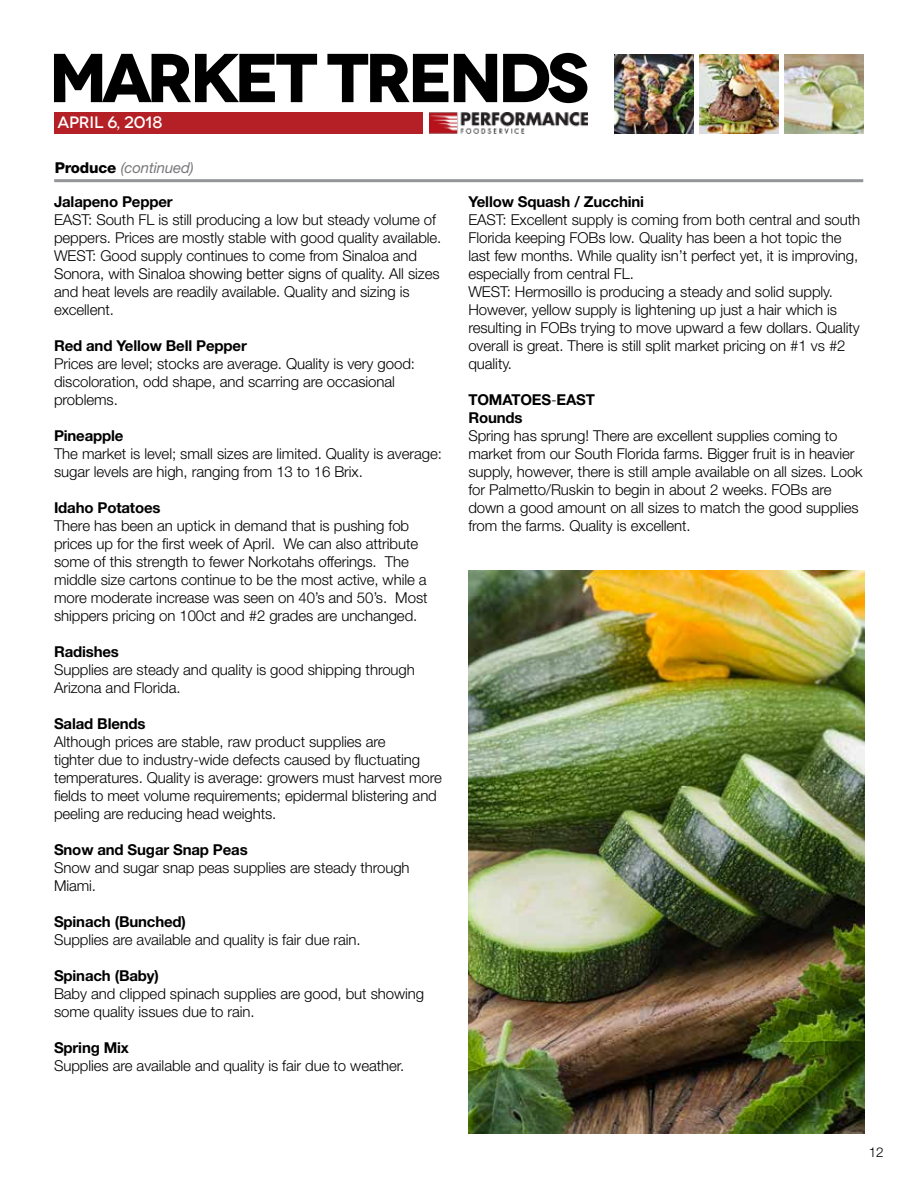
<style>
.page{position:relative;width:918px;height:1188px;background:#fff}
.page>*{position:absolute;margin:0;border:0;box-sizing:border-box;transform-origin:0 0}
.t1{font:700 69px "Novecentowide";letter-spacing:-.07em;color:#000}
.t2{font:500 16.5px "Novecentowide";letter-spacing:-.01em;color:#fff}
.t3{font:300 15px/18px "Helvetica Neue LT Std";letter-spacing:-.005em;color:#000}
.t4{font:700 15px/18px "Helvetica Neue LT Std";letter-spacing:-.01em;color:#000}
.t5{font:italic 15px "Helvetica Neue LT Std";letter-spacing:-.01em;color:#77787b}
.t6{font:300 13.5px "Helvetica Neue LT Std";color:#000}
.s1{font-weight:800;font-style:normal;color:#000}
.s2{font-weight:300}
</style>
<div class="page">
<div style="left:55px;top:112px;width:368px;height:21px;background:#b42025"></div>
<img style="left:430px;top:112px;width:158px;height:21px">
<img style="left:614px;top:54px;width:80px;height:79px">
<img style="left:785px;top:54px;width:79px;height:79px">
<img style="left:699px;top:54px;width:80px;height:79px">
<hr style="left:54px;top:179px;width:809px;height:3px;background:#939598">
<img style="left:469px;top:570px;width:396px;height:564px">
<h1 class="t1" style="left:49px;top:35px;width:542px">MARKET TRENDS</h1>
<p class="t2" style="left:58px;top:113px;width:106px">April 6, 2018</p>
<p class="t5" style="left:55px;top:158px;width:141px"><span class="s1">Produce</span> (continued)</p>
<p class="t4" style="left:54px;top:192px;width:120px">Jalapeno Pepper</p>
<p class="t3" style="left:54px;top:210px;width:389px">EAST: South FL is still producing a low but steady volume of peppers. Prices are mostly stable with good quality available.<br>WEST: Good supply continues to come from Sinaloa and Sonora, with Sinaloa showing better signs of quality. All sizes and heat levels are readily available. Quality and sizing is excellent.</p>
<p class="t4" style="left:54px;top:336px;width:194px">Red and Yellow Bell Pepper</p>
<p class="t3" style="left:54px;top:354px;width:363px">Prices are level; stocks are average. Quality is very good: discoloration, odd shape, and scarring are occasional problems.</p>
<p class="t4" style="left:54px;top:426px;width:71px">Pineapple</p>
<p class="t3" style="left:54px;top:444px;width:390px">The market is level; small sizes are limited. Quality is average: sugar levels are high, ranging from 13 to 16 Brix.</p>
<p class="t4" style="left:54px;top:498px;width:108px">Idaho Potatoes</p>
<p class="t3" style="left:54px;top:516px;width:375px">There has been an uptick in demand that is pushing fob prices up for the first week of April. We can also attribute some of this strength to fewer Norkotahs offerings. The middle size cartons continue to be the most active, while a more moderate increase was seen on 40’s and 50’s. Most shippers pricing on 100ct and #2 grades are unchanged.</p>
<p class="t4" style="left:54px;top:642px;width:67px">Radishes</p>
<p class="t3" style="left:54px;top:660px;width:362px">Supplies are steady and quality is good shipping through<br>Arizona and Florida.</p>
<p class="t4" style="left:54px;top:714px;width:93px">Salad Blends</p>
<p class="t3" style="left:54px;top:732px;width:389px">Although prices are stable, raw product supplies are<br>tighter due to industry-wide defects caused by fluctuating temperatures. Quality is average: growers must harvest more fields to meet volume requirements; epidermal blistering and peeling are reducing head weights.</p>
<p class="t4" style="left:54px;top:840px;width:195px">Snow and Sugar Snap Peas</p>
<p class="t3" style="left:54px;top:858px;width:357px">Snow and sugar snap peas supplies are steady through<br>Miami.</p>
<p class="t4" style="left:54px;top:912px;width:134px">Spinach (Bunched)</p>
<p class="t3" style="left:54px;top:930px;width:308px">Supplies are available and quality is fair due rain.</p>
<p class="t4" style="left:54px;top:966px;width:106px">Spinach (Baby)</p>
<p class="t3" style="left:54px;top:984px;width:372px">Baby and clipped spinach supplies are good, but showing some quality issues due to rain.</p>
<p class="t4" style="left:54px;top:1038px;width:77px">Spring Mix</p>
<p class="t3" style="left:54px;top:1056px;width:352px">Supplies are available and quality is fair due to weather.</p>
<p class="t4" style="left:468px;top:192px;width:177px">Yellow Squash / Zucchini</p>
<p class="t3" style="left:468px;top:210px;width:393px">EAST: Excellent supply is coming from both central and south Florida keeping FOBs low. Quality has been a hot topic the last few months. While quality isn’t perfect yet, it is improving, especially from central FL.<br>WEST: Hermosillo is producing a steady and solid supply.<br>However, yellow supply is lightening up just a hair which is resulting in FOBs trying to move upward a few dollars. Quality overall is great. There is still split market pricing on #1 vs #2 quality.</p>
<p class="t4" style="left:468px;top:390px;width:128px">TOMATOES<span class="s2">-</span>EAST<br>Rounds</p>
<p class="t3" style="left:468px;top:426px;width:396px">Spring has sprung! There are excellent supplies coming to market from our South Florida farms. Bigger fruit is in heavier supply, however, there is still ample available on all sizes. Look for Palmetto/Ruskin to begin in about 2 weeks. FOBs are down a good amount on all sizes to match the good supplies from the farms. Quality is excellent.</p>
<p class="t6" style="left:869px;top:1144px;width:17px">12</p>
</div>
